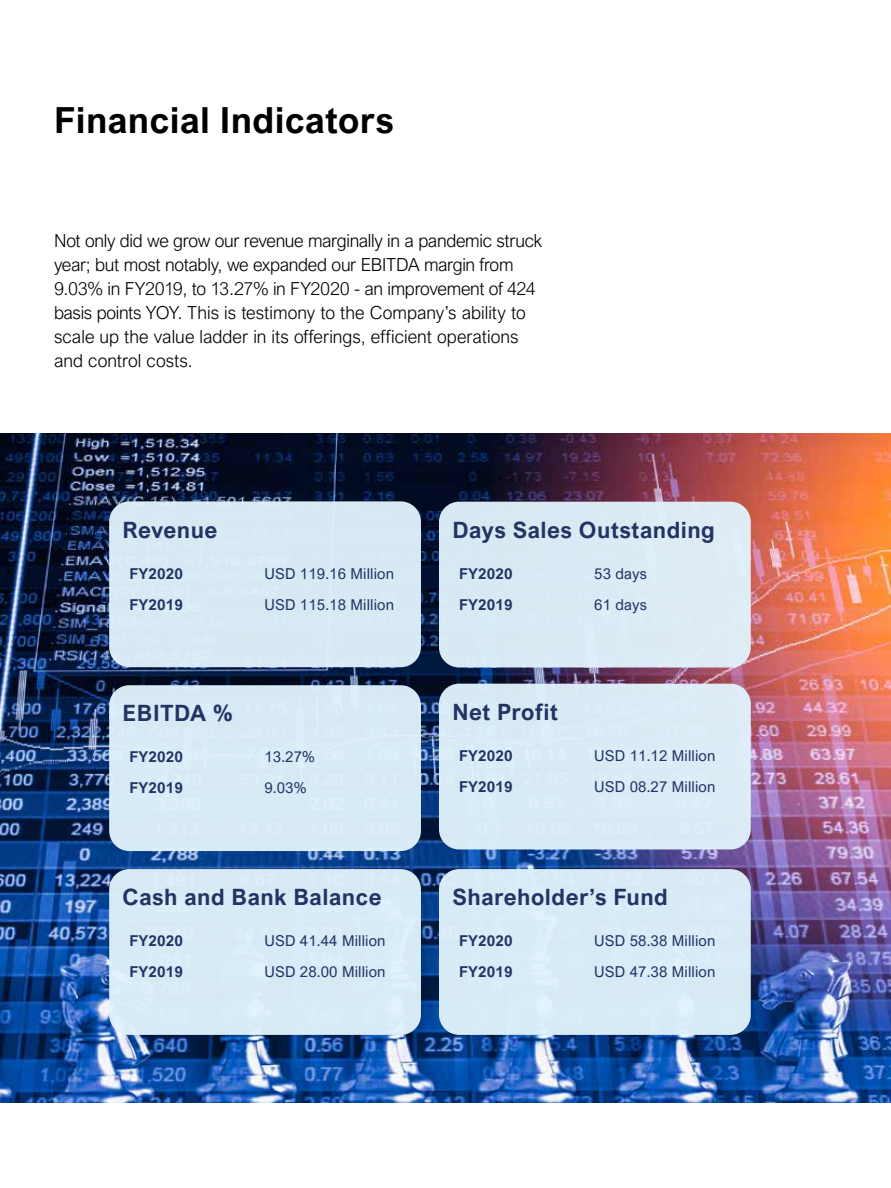
<style>
.page{position:relative;width:891px;height:1188px;background:#fff}
.page>*{position:absolute;margin:0;border:0;box-sizing:border-box;transform-origin:0 0}
.t1{font:700 36px "Arial Nova";letter-spacing:.01em;color:#000}
.t2{font:700 22.5px "Arial Nova";letter-spacing:.02em;color:#233464}
.t3{font:300 18px/24px "Arial Nova";letter-spacing:-.015em;color:#000}
.t4{font:15px "Arial Nova";letter-spacing:.01em;color:#233464}
.t5{font:700 15px "Arial Nova";letter-spacing:.01em;color:#233464}
</style>
<div class="page">
<img style="left:0;top:433px;width:891px;height:670px">
<div style="left:109px;top:501px;width:312px;height:166px;background:#d7e9f3;border-radius:20px"></div>
<div style="left:109px;top:869px;width:312px;height:166px;background:#d7ebf7;border-radius:20px"></div>
<div style="left:439px;top:869px;width:312px;height:166px;background:#d7ebf7;border-radius:20px"></div>
<div style="left:109px;top:685px;width:312px;height:166px;background:#d7eaf5;border-radius:20px"></div>
<div style="left:439px;top:502px;width:312px;height:166px;background:#dbeaf4;border-radius:20px"></div>
<div style="left:439px;top:684px;width:312px;height:165px;background:#daebf6;border-radius:20px"></div>
<h1 class="t1" style="left:54px;top:99px;width:341px">Financial Indicators</h1>
<p class="t3" style="left:54px;top:229px;width:490px">Not only did we grow our revenue marginally in a pandemic struck year; but most notably, we expanded our EBITDA margin from 9.03% in FY2019, to 13.27% in FY2020 - an improvement of 424 basis points YOY. This is testimony to the Company’s ability to scale up the value ladder in its offerings, efficient operations and control costs.</p>
<p class="t2" style="left:123px;top:517px;width:96px">Revenue</p>
<p class="t5" style="left:129px;top:564px;width:55px">FY2020</p>
<p class="t4" style="left:264px;top:565px;width:131px">USD 119.16 Million</p>
<p class="t5" style="left:129px;top:596px;width:55px">FY2019</p>
<p class="t4" style="left:264px;top:596px;width:131px">USD 115.18 Million</p>
<p class="t2" style="left:123px;top:700px;width:111px">EBITDA %</p>
<p class="t5" style="left:129px;top:748px;width:55px">FY2020</p>
<p class="t4" style="left:264px;top:748px;width:52px">13.27%</p>
<p class="t5" style="left:129px;top:779px;width:55px">FY2019</p>
<p class="t4" style="left:264px;top:779px;width:44px">9.03%</p>
<p class="t2" style="left:123px;top:884px;width:260px">Cash and Bank Balance</p>
<p class="t5" style="left:129px;top:932px;width:55px">FY2020</p>
<p class="t4" style="left:264px;top:932px;width:123px">USD 41.44 Million</p>
<p class="t5" style="left:129px;top:963px;width:55px">FY2019</p>
<p class="t4" style="left:264px;top:964px;width:123px">USD 28.00 Million</p>
<p class="t2" style="left:452px;top:517px;width:264px">Days Sales Outstanding</p>
<p class="t5" style="left:459px;top:564px;width:55px">FY2020</p>
<p class="t4" style="left:594px;top:565px;width:54px">53 days</p>
<p class="t5" style="left:459px;top:596px;width:55px">FY2019</p>
<p class="t4" style="left:594px;top:596px;width:54px">61 days</p>
<p class="t2" style="left:452px;top:699px;width:107px">Net Profit</p>
<p class="t5" style="left:459px;top:747px;width:55px">FY2020</p>
<p class="t4" style="left:594px;top:747px;width:123px">USD 11.12 Million</p>
<p class="t5" style="left:459px;top:778px;width:55px">FY2019</p>
<p class="t4" style="left:594px;top:778px;width:123px">USD 08.27 Million</p>
<p class="t2" style="left:452px;top:884px;width:217px">Shareholder’s Fund</p>
<p class="t5" style="left:459px;top:932px;width:55px">FY2020</p>
<p class="t4" style="left:594px;top:932px;width:123px">USD 58.38 Million</p>
<p class="t5" style="left:459px;top:963px;width:55px">FY2019</p>
<p class="t4" style="left:594px;top:964px;width:123px">USD 47.38 Million</p>
</div>
